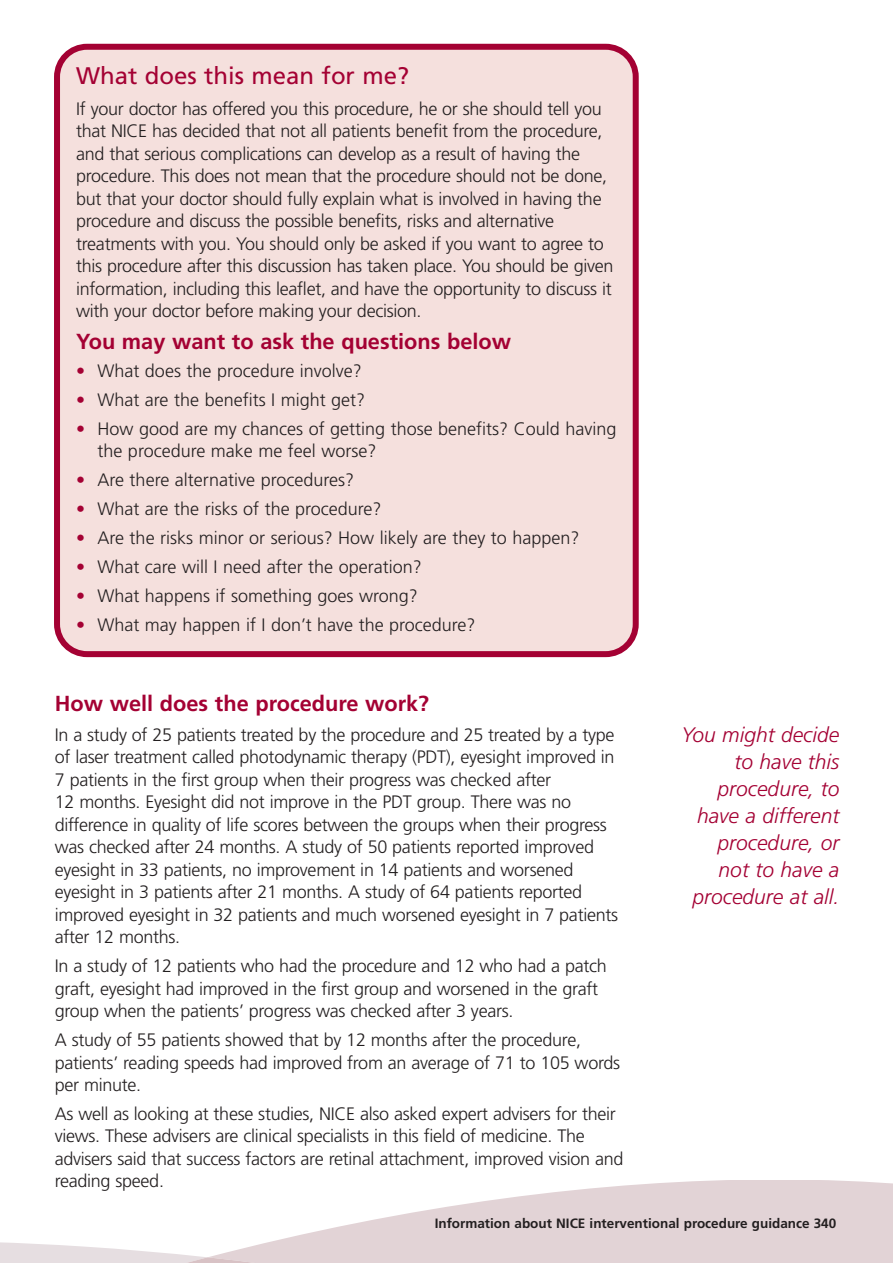
<style>
.page{position:relative;width:893px;height:1263px;background:#fff}
.page>*{position:absolute;margin:0;border:0;box-sizing:border-box;transform-origin:0 0}
.t1{font:24px "Frutiger";color:#a40133}
.t2{font:700 21.75px "Frutiger";color:#a40133}
.t3{font:italic 300 21px/27px "Frutiger";color:#a40133;text-align:right}
.t4{font:300 18px/22.5px "Frutiger";letter-spacing:-.015em;color:#231f20}
.t5{font:700 13.5px "Frutiger";color:#231f20}
.s1{color:#a40133}
</style>
<div class="page">
<svg style="left:279px;top:1180px;width:614px;height:60px;fill:#e2d3d6"></svg>
<svg style="left:0;top:1240px;width:893px;height:23px;background:#e5d9dc"></svg>
<div style="left:54px;top:44px;width:585px;height:613px;background:#f5e0dd"></div>
<h1 class="t1" style="left:76px;top:66px;width:334px">What does this mean for me?</h1>
<p class="t4" style="left:76px;top:99px;width:539px">If your doctor has offered you this procedure, he or she should tell you that NICE has decided that not all patients benefit from the procedure, and that serious complications can develop as a result of having the procedure. This does not mean that the procedure should not be done, but that your doctor should fully explain what is involved in having the procedure and discuss the possible benefits, risks and alternative treatments with you. You should only be asked if you want to agree to this procedure after this discussion has taken place. You should be given information, including this leaflet, and have the opportunity to discuss it with your doctor before making your decision.</p>
<p class="t2" style="left:76px;top:333px;width:436px">You may want to ask the questions below</p>
<p class="t4" style="left:76px;top:361px;width:287px"><span class="s1">•</span> What does the procedure involve?</p>
<p class="t4" style="left:76px;top:390px;width:290px"><span class="s1">•</span> What are the benefits I might get?</p>
<p class="t4" style="left:97px;top:419px;width:520px;text-indent:-21px"><span class="s1">•</span> How good are my chances of getting those benefits? Could having the procedure make me feel worse?</p>
<p class="t4" style="left:76px;top:470px;width:279px"><span class="s1">•</span> Are there alternative procedures?</p>
<p class="t4" style="left:76px;top:499px;width:307px"><span class="s1">•</span> What are the risks of the procedure?</p>
<p class="t4" style="left:76px;top:528px;width:505px"><span class="s1">•</span> Are the risks minor or serious? How likely are they to happen?</p>
<p class="t4" style="left:76px;top:557px;width:347px"><span class="s1">•</span> What care will I need after the operation?</p>
<p class="t4" style="left:76px;top:586px;width:343px"><span class="s1">•</span> What happens if something goes wrong?</p>
<p class="t4" style="left:76px;top:615px;width:401px"><span class="s1">•</span> What may happen if I don’t have the procedure?</p>
<p class="t2" style="left:55px;top:695px;width:376px">How well does the procedure work?</p>
<p class="t4" style="left:55px;top:725px;width:565px">In a study of 25 patients treated by the procedure and 25 treated by a type of laser treatment called photodynamic therapy (PDT), eyesight improved in 7 patients in the first group when their progress was checked after<br>12 months. Eyesight did not improve in the PDT group. There was no difference in quality of life scores between the groups when their progress was checked after 24 months. A study of 50 patients reported improved eyesight in 33 patients, no improvement in 14 patients and worsened eyesight in 3 patients after 21 months. A study of 64 patients reported improved eyesight in 32 patients and much worsened eyesight in 7 patients after 12 months.</p>
<p class="t4" style="left:55px;top:956px;width:554px">In a study of 12 patients who had the procedure and 12 who had a patch graft, eyesight had improved in the first group and worsened in the graft group when the patients’ progress was checked after 3 years.</p>
<p class="t4" style="left:55px;top:1030px;width:567px">A study of 55 patients showed that by 12 months after the procedure, patients’ reading speeds had improved from an average of 71 to 105 words per minute.</p>
<p class="t4" style="left:55px;top:1104px;width:570px">As well as looking at these studies, NICE also asked expert advisers for their views. These advisers are clinical specialists in this field of medicine. The advisers said that success factors are retinal attachment, improved vision and reading speed.</p>
<p class="t3" style="left:681px;top:723px;width:160px">You might decide to have this procedure, to have a different procedure, or<br>not to have a procedure at all.</p>
<p class="t5" style="left:435px;top:1218px;width:403px">Information about NICE interventional procedure guidance 340</p>
</div>
